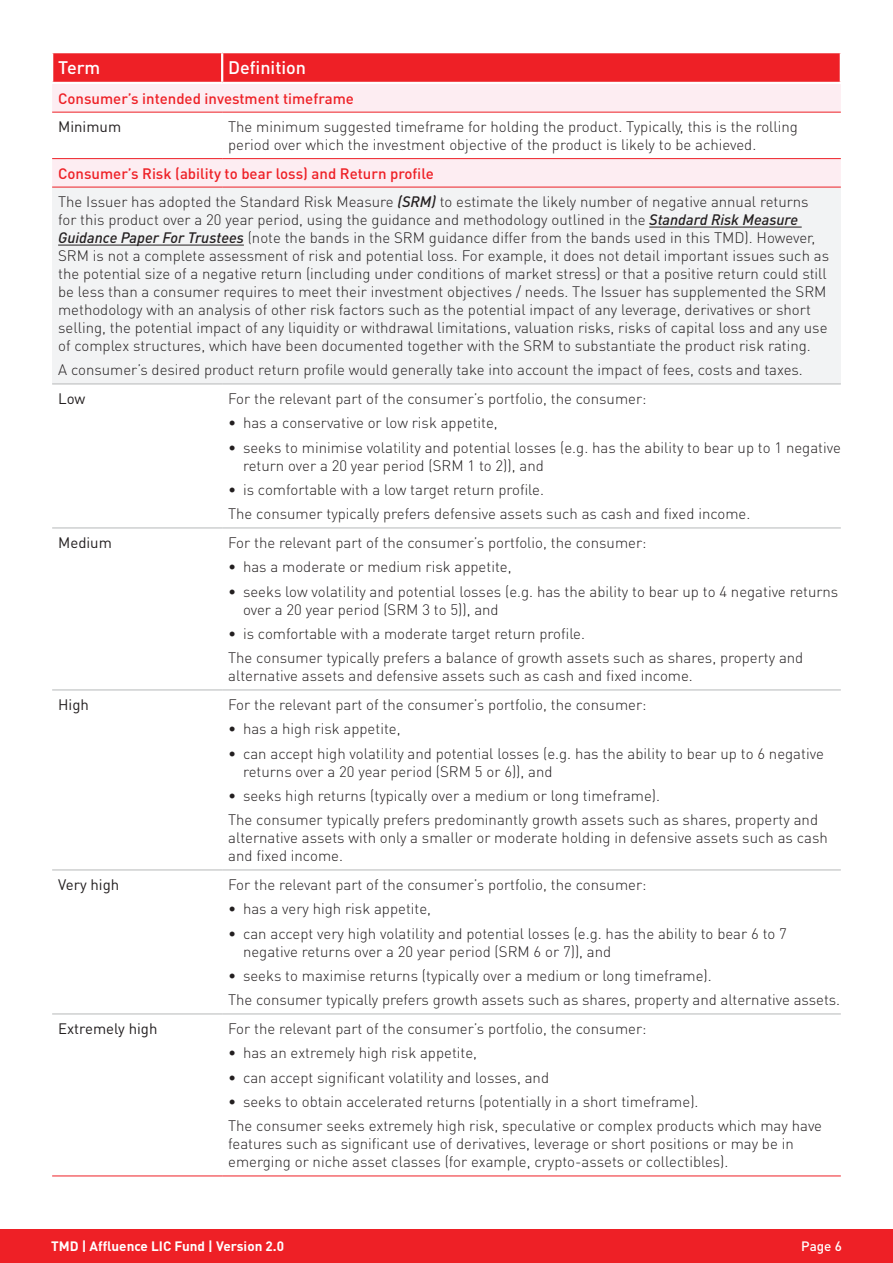
<style>
.page{position:relative;width:893px;height:1263px;background:#fff}
.page>*{position:absolute;margin:0;border:0;box-sizing:border-box;transform-origin:0 0}
.Table_H1{font:500 18px "DIN Pro";color:#fff}
.Table_Body_Text{font:300 15px/18px "DIN Pro";color:#231f20}
.Table_H2{font:500 15px "DIN Pro";color:#ee2026}
.Table_H3{font:15px "DIN Pro";color:#231f20}
.t1{font:700 13.5px "DIN Pro";color:#fff}
.t2{font:500 13.5px "DIN Pro";color:#fff}
.s1{font-weight:500;font-style:italic}
</style>
<div class="page">
<div style="left:0;top:1229px;width:893px;height:34px;background:#ee2026"></div>
<svg style="left:53px;top:53px;width:787px;height:29px;background:#ee2429"></svg>
<svg style="left:52px;top:84px;width:789px;height:103px;fill:#fdedf2"></svg>
<div style="left:52px;top:187px;width:789px;height:197px;background:#f2f3f4"></div>
<hr style="left:221px;top:53px;width:2px;height:29px;background:#fff">
<hr style="left:52px;top:689px;width:170px;height:1px;background:#b6b8b9">
<hr style="left:222px;top:689px;width:619px;height:1px;background:#b6b8b9">
<hr style="left:52px;top:869px;width:170px;height:1px;background:#b6b8b9">
<hr style="left:222px;top:869px;width:619px;height:1px;background:#b6b8b9">
<hr style="left:52px;top:1013px;width:170px;height:1px;background:#b6b8b9">
<hr style="left:222px;top:1013px;width:619px;height:1px;background:#b6b8b9">
<hr style="left:52px;top:112px;width:170px;height:1px;background:#ee2026">
<hr style="left:222px;top:112px;width:619px;height:1px;background:#ee2026">
<hr style="left:52px;top:158px;width:170px;height:1px;background:#ee2026">
<hr style="left:222px;top:158px;width:619px;height:1px;background:#ee2026">
<hr style="left:52px;top:187px;width:170px;height:1px;background:#ee2026">
<hr style="left:222px;top:187px;width:619px;height:1px;background:#ee2026">
<hr style="left:52px;top:1175px;width:170px;height:1px;background:#ee2026">
<hr style="left:222px;top:1175px;width:619px;height:1px;background:#ee2026">
<hr style="left:52px;top:384px;width:170px;height:1px;background:#b6b8b9">
<hr style="left:222px;top:384px;width:619px;height:1px;background:#b6b8b9">
<hr style="left:52px;top:528px;width:170px;height:1px;background:#b6b8b9">
<hr style="left:222px;top:528px;width:619px;height:1px;background:#b6b8b9">
<hr style="left:649px;top:227px;width:153px;height:1px;background:#231f20">
<hr style="left:58px;top:245px;width:186px;height:1px;background:#231f20">
<p class="Table_H1" style="left:58px;top:56px;width:44px">Term</p>
<p class="Table_H1" style="left:228px;top:56px;width:79px">Definition</p>
<p class="Table_H2" style="left:58px;top:88px;width:297px">Consumer’s intended investment timeframe</p>
<p class="Table_H3" style="left:58px;top:116px;width:65px">Minimum</p>
<p class="Table_Body_Text" style="left:228px;top:117px;width:571px">The minimum suggested timeframe for holding the product. Typically, this is the rolling period over which the investment objective of the product is likely to be achieved.</p>
<p class="Table_H2" style="left:58px;top:163px;width:377px">Consumer’s Risk (ability to bear loss) and Return profile</p>
<p class="Table_Body_Text" style="left:58px;top:192px;width:772px">The Issuer has adopted the Standard Risk Measure <span class="s1">(SRM)</span> to estimate the likely number of negative annual returns for this product over a 20 year period, using the guidance and methodology outlined in the <span class="s1">Standard Risk Measure Guidance Paper For Trustees</span> (note the bands in the SRM guidance differ from the bands used in this TMD). However, SRM is not a complete assessment of risk and potential loss. For example, it does not detail important issues such as the potential size of a negative return (including under conditions of market stress) or that a positive return could still be less than a consumer requires to meet their investment objectives / needs. The Issuer has supplemented the SRM methodology with an analysis of other risk factors such as the potential impact of any leverage, derivatives or short selling, the potential impact of any liquidity or withdrawal limitations, valuation risks, risks of capital loss and any use of complex structures, which have been documented together with the SRM to substantiate the product risk rating.</p>
<p class="Table_Body_Text" style="left:58px;top:360px;width:746px">A consumer’s desired product return profile would generally take into account the impact of fees, costs and taxes.</p>
<p class="Table_H3" style="left:58px;top:388px;width:29px">Low</p>
<p class="Table_Body_Text" style="left:228px;top:389px;width:420px">For the relevant part of the consumer’s portfolio, the consumer:</p>
<p class="Table_Body_Text" style="left:228px;top:413px;width:271px">• has a conservative or low risk appetite,</p>
<p class="Table_Body_Text" style="left:243px;top:438px;width:599px;text-indent:-15px">• seeks to minimise volatility and potential losses (e.g. has the ability to bear up to 1 negative return over a 20 year period (SRM 1 to 2)), and</p>
<p class="Table_Body_Text" style="left:228px;top:480px;width:317px">• is comfortable with a low target return profile.</p>
<p class="Table_Body_Text" style="left:228px;top:504px;width:524px">The consumer typically prefers defensive assets such as cash and fixed income.</p>
<p class="Table_H3" style="left:58px;top:532px;width:55px">Medium</p>
<p class="Table_Body_Text" style="left:228px;top:533px;width:420px">For the relevant part of the consumer’s portfolio, the consumer:</p>
<p class="Table_Body_Text" style="left:228px;top:557px;width:285px">• has a moderate or medium risk appetite,</p>
<p class="Table_Body_Text" style="left:243px;top:582px;width:597px;text-indent:-15px">• seeks low volatility and potential losses (e.g. has the ability to bear up to 4 negative returns over a 20 year period (SRM 3 to 5)), and</p>
<p class="Table_Body_Text" style="left:228px;top:624px;width:358px">• is comfortable with a moderate target return profile.</p>
<p class="Table_Body_Text" style="left:228px;top:648px;width:577px">The consumer typically prefers a balance of growth assets such as shares, property and alternative assets and defensive assets such as cash and fixed income.</p>
<p class="Table_H3" style="left:58px;top:694px;width:32px">High</p>
<p class="Table_Body_Text" style="left:228px;top:695px;width:420px">For the relevant part of the consumer’s portfolio, the consumer:</p>
<p class="Table_Body_Text" style="left:228px;top:719px;width:174px">• has a high risk appetite,</p>
<p class="Table_Body_Text" style="left:243px;top:744px;width:582px;text-indent:-15px">• can accept high volatility and potential losses (e.g. has the ability to bear up to 6 negative returns over a 20 year period (SRM 5 or 6)), and</p>
<p class="Table_Body_Text" style="left:228px;top:786px;width:433px">• seeks high returns (typically over a medium or long timeframe).</p>
<p class="Table_Body_Text" style="left:228px;top:810px;width:601px">The consumer typically prefers predominantly growth assets such as shares, property and alternative assets with only a smaller or moderate holding in defensive assets such as cash and fixed income.</p>
<p class="Table_H3" style="left:58px;top:874px;width:63px">Very high</p>
<p class="Table_Body_Text" style="left:228px;top:875px;width:420px">For the relevant part of the consumer’s portfolio, the consumer:</p>
<p class="Table_Body_Text" style="left:228px;top:899px;width:204px">• has a very high risk appetite,</p>
<p class="Table_Body_Text" style="left:243px;top:924px;width:545px;text-indent:-15px">• can accept very high volatility and potential losses (e.g. has the ability to bear 6 to 7 negative returns over a 20 year period (SRM 6 or 7)), and</p>
<p class="Table_Body_Text" style="left:228px;top:966px;width:485px">• seeks to maximise returns (typically over a medium or long timeframe).</p>
<p class="Table_Body_Text" style="left:228px;top:990px;width:613px">The consumer typically prefers growth assets such as shares, property and alternative assets.</p>
<p class="Table_H3" style="left:58px;top:1018px;width:101px">Extremely high</p>
<p class="Table_Body_Text" style="left:228px;top:1019px;width:420px">For the relevant part of the consumer’s portfolio, the consumer:</p>
<p class="Table_Body_Text" style="left:228px;top:1043px;width:250px">• has an extremely high risk appetite,</p>
<p class="Table_Body_Text" style="left:228px;top:1068px;width:322px">• can accept significant volatility and losses, and</p>
<p class="Table_Body_Text" style="left:228px;top:1092px;width:472px">• seeks to obtain accelerated returns (potentially in a short timeframe).</p>
<p class="Table_Body_Text" style="left:228px;top:1116px;width:595px">The consumer seeks extremely high risk, speculative or complex products which may have features such as significant use of derivatives, leverage or short positions or may be in emerging or niche asset classes (for example, crypto-assets or collectibles).</p>
<p class="t1" style="left:51px;top:1237px;width:235px">TMD | Affluence LIC Fund | Version 2.0</p>
<p class="t2" style="left:801px;top:1237px;width:42px">Page 6</p>
</div>
